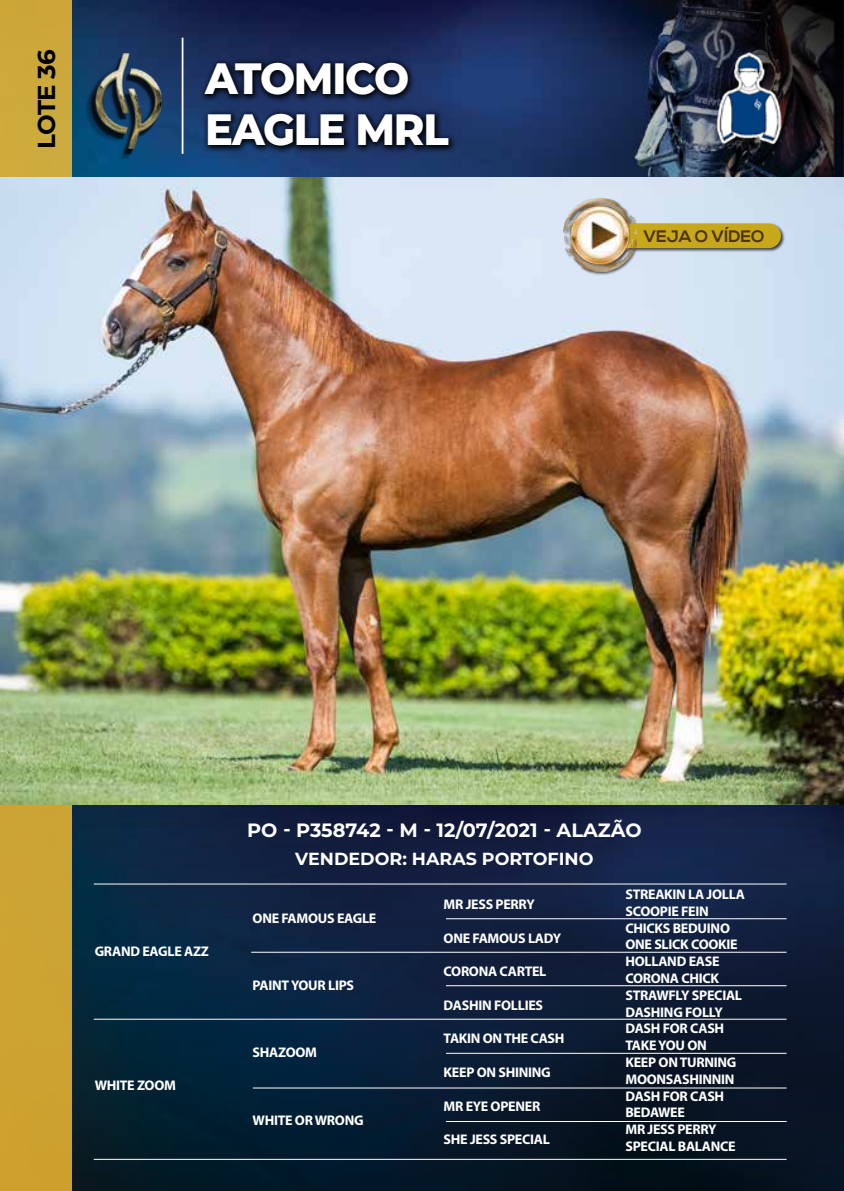
<style>
.page{position:relative;width:844px;height:1191px;background:#fff}
.page>*{position:absolute;margin:0;border:0;box-sizing:border-box;transform-origin:0 0}
.t1{font:800 43.75px "Montserrat";letter-spacing:-.03em;color:#fff;scale:.95 1}
.t2{font:700 24.5px "Montserrat";letter-spacing:-.035em;color:#000}
.t3{font:700 19.25px "Montserrat";color:#fff}
.t4{font:700 17.5px "Montserrat";color:#fff}
.t5{font:700 16.62px "Nexa";letter-spacing:-.01em;color:#50340f}
.t6{font:700 14px/16.8px "Myriad Pro";letter-spacing:-.02em;color:#fff}
</style>
<div class="page">
<img style="left:71px;top:0;width:772px;height:178px">
<svg style="left:71px;top:804px;width:772px;height:387px;background:#0d2038"></svg>
<svg style="left:532px;top:0;width:310px;height:178px;background:#212c46"></svg>
<hr style="left:94px;top:883px;width:692px;height:1px;background:#fff">
<hr style="left:94px;top:1158px;width:692px;height:1px;background:#fff">
<hr style="left:94px;top:1018px;width:692px;height:1px;background:#fff">
<hr style="left:251px;top:951px;width:535px;height:1px;background:#fff">
<hr style="left:446px;top:918px;width:340px;height:1px;background:#fff">
<hr style="left:446px;top:985px;width:340px;height:1px;background:#fff">
<hr style="left:446px;top:1052px;width:340px;height:1px;background:#fff">
<hr style="left:253px;top:1087px;width:533px;height:1px;background:#fff">
<hr style="left:446px;top:1121px;width:340px;height:1px;background:#fff">
<div style="left:0;top:0;width:71px;height:1191px;background:#cda434"></div>
<img style="left:84px;top:41px;width:90px;height:125px">
<img style="left:0;top:178px;width:843px;height:626px">
<hr style="left:182px;top:38px;width:1px;height:116px;background:#fff">
<svg style="left:199px;top:57px;width:258px;height:97px;background:#111e3c"></svg>
<img style="left:701px;top:34px;width:93px;height:125px">
<div style="left:562px;top:197px;width:223px;height:79px;background:#000;opacity:.75"></div>
<div style="left:573px;top:223px;width:207px;height:25px;background:#c7a81b;border-radius:12px"></div>
<img style="left:563px;top:198px;width:73px;height:73px">
<h2 class="t2" style="left:29px;top:149px;width:101px;rotate:-90deg">LOTE 36</h2>
<h1 class="t1" style="left:205px;top:47px;width:216px">ATOMICO</h1>
<h1 class="t1" style="left:205px;top:98px;width:258px">EAGLE MRL</h1>
<p class="t5" style="left:643px;top:227px;width:122px">VEJA O VÍDEO</p>
<p class="t6" style="left:95px;top:942px;width:116px">GRAND EAGLE AZZ</p>
<p class="t6" style="left:95px;top:1076px;width:83px">WHITE ZOOM</p>
<h3 class="t3" style="left:247px;top:816px;width:396px">PO - P358742 - M - 12/07/2021 - ALAZÃO</h3>
<p class="t4" style="left:295px;top:846px;width:299px">VENDEDOR: HARAS PORTOFINO</p>
<p class="t6" style="left:252px;top:909px;width:125px">ONE FAMOUS EAGLE</p>
<p class="t6" style="left:252px;top:976px;width:103px">PAINT YOUR LIPS</p>
<p class="t6" style="left:252px;top:1043px;width:66px">SHAZOOM</p>
<p class="t6" style="left:252px;top:1111px;width:112px">WHITE OR WRONG</p>
<p class="t6" style="left:443px;top:895px;width:93px">MR JESS PERRY</p>
<p class="t6" style="left:443px;top:929px;width:119px">ONE FAMOUS LADY</p>
<p class="t6" style="left:443px;top:962px;width:104px">CORONA CARTEL</p>
<p class="t6" style="left:443px;top:996px;width:101px">DASHIN FOLLIES</p>
<p class="t6" style="left:443px;top:1029px;width:122px">TAKIN ON THE CASH</p>
<p class="t6" style="left:443px;top:1063px;width:109px">KEEP ON SHINING</p>
<p class="t6" style="left:443px;top:1097px;width:98px">MR EYE OPENER</p>
<p class="t6" style="left:443px;top:1130px;width:108px">SHE JESS SPECIAL</p>
<p class="t6" style="left:625px;top:885px;width:121px">STREAKIN LA JOLLA<br>SCOOPIE FEIN<br>CHICKS BEDUINO<br>ONE SLICK COOKIE<br>HOLLAND EASE<br>CORONA CHICK<br>STRAWFLY SPECIAL<br>DASHING FOLLY<br>DASH FOR CASH<br>TAKE YOU ON<br>KEEP ON TURNING<br>MOONSASHINNIN<br>DASH FOR CASH<br>BEDAWEE<br>MR JESS PERRY<br>SPECIAL BALANCE</p>
</div>
